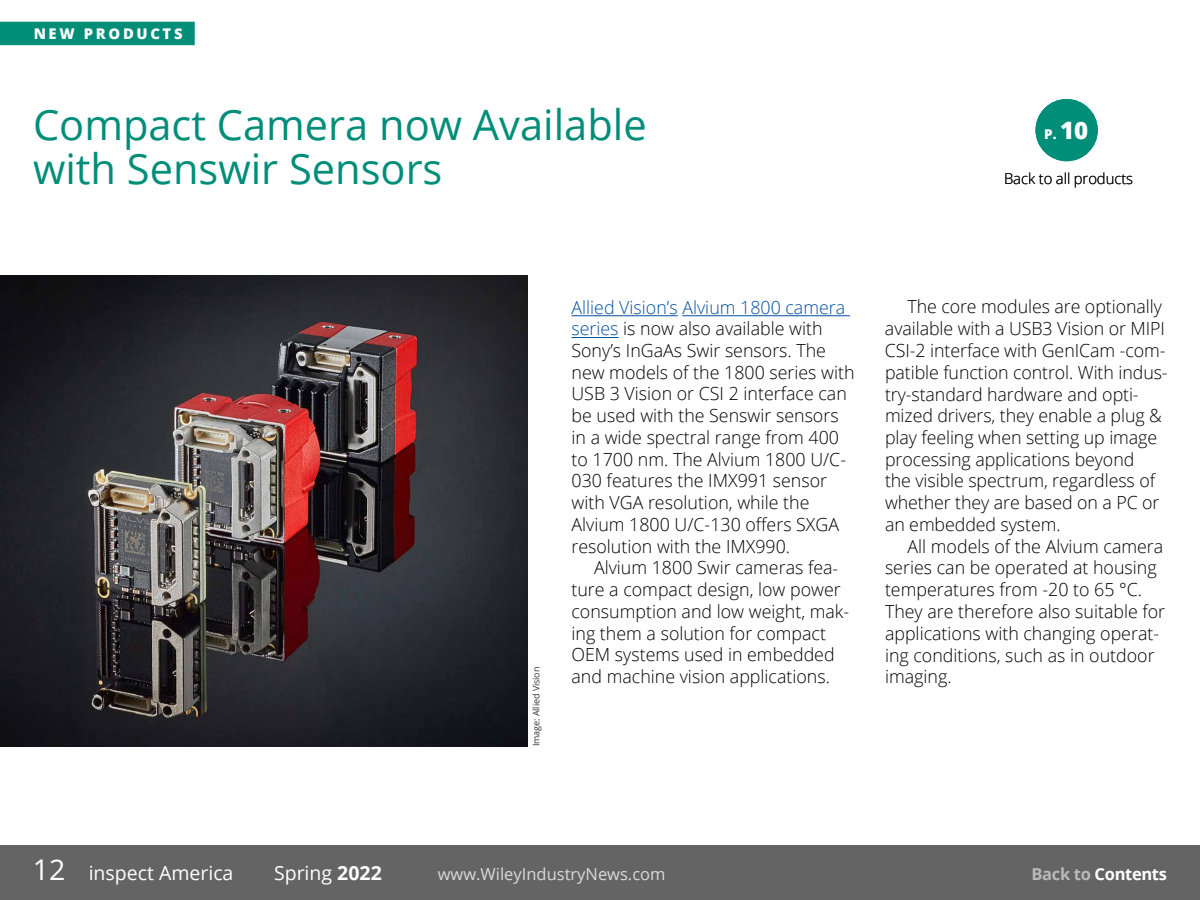
<style>
.page{position:relative;width:1200px;height:900px;background:#fff}
.page>*{position:absolute;margin:0;border:0;box-sizing:border-box;transform-origin:0 0}
.t1{font:42px/44.2px "Open Sans";color:#008e79}
.t2{font:28.5px "Open Sans";color:#fff}
.t3{font:19.5px "Open Sans";color:#fff}
.t4{font:300 18px/21.8px "Open Sans";color:#000}
.t5{font:18px "Open Sans";color:#fff}
.t6{font:16.5px "Open Sans";color:#dadada}
.t7{font:700 16.5px "Open Sans";letter-spacing:-.02em;color:#fff}
.t8{font:300 15px "Open Sans";letter-spacing:-.005em;color:#000}
.t9{font:800 14.77px "Open Sans";letter-spacing:.18em;color:#fff}
.t10{font:800 13.5px "Open Sans";color:#fff}
.t11{font:9px "Open Sans";letter-spacing:-.005em;color:#333}
.s1{font-size:24px}
.s2{color:#004f9f}
.s3{font-weight:700}
.s4{color:#b9b9b9}
.s5{font-size:27px}
</style>
<div class="page">
<hr style="left:572px;top:315px;width:106px;height:1px;background:#004f9f">
<hr style="left:682px;top:315px;width:168px;height:1px;background:#004f9f">
<hr style="left:572px;top:337px;width:47px;height:1px;background:#004f9f">
<img style="left:0;top:275px;width:528px;height:471px">
<div style="left:0;top:845px;width:1200px;height:55px;background:#646464"></div>
<div style="left:0;top:22px;width:195px;height:23px;background:#008e79"></div>
<div style="left:1036px;top:99px;width:62px;height:62px;background:#008e79;border-radius:50%"></div>
<p class="t9" style="left:34px;top:22px;width:29px">NEW</p>
<p class="t9" style="left:84px;top:22px;width:99px">PRODUC TS</p>
<h1 class="t1" style="left:33px;top:101px;width:615px">Compact Camera now Available with Senswir Sensors</h1>
<p class="t10" style="left:1044px;top:124px;width:46px">P. <span class="s1">10</span></p>
<p class="t8" style="left:1004px;top:168px;width:131px">Back to all products</p>
<p class="t11" style="left:530px;top:746px;width:81px;rotate:-90deg">Image: Allied Vision</p>
<p class="t4" style="left:572px;top:296px;width:285px"><span class="s2">Allied Vision’s Alvium 1800 camera series</span> is now also available with<br>Sony’s InGaAs Swir sensors. The new models of the 1800 series with<br>USB 3 Vision or CSI 2 interface can be used with the Senswir sensors in a wide spectral range from 400 to 1700 nm. The Alvium 1800 U/C-<br>030 features the IMX991 sensor with VGA resolution, while the<br>Alvium 1800 U/C-130 offers SXGA resolution with the IMX990.</p>
<p class="t4" style="left:572px;top:557px;width:279px;text-indent:23px">Alvium 1800 Swir cameras fea&shy;ture a compact design, low power consumption and low weight, mak&shy;ing them a solution for compact<br>OEM systems used in embedded and machine vision applications.</p>
<p class="t4" style="left:885px;top:296px;width:284px;text-indent:23px">The core modules are optionally available with a USB3 Vision or MIPI CSI-2 interface with GenICam -com&shy;patible function control. With indus&shy;try-standard hardware and opti&shy;mized drivers, they enable a plug &amp; play feeling when setting up image processing applications beyond<br>the visible spectrum, regardless of whether they are based on a PC or an embedded system.</p>
<p class="t4" style="left:885px;top:535px;width:282px;text-indent:23px">All models of the Alvium camera series can be operated at housing temperatures from -20 to 65 °C.<br>They are therefore also suitable for applications with changing operat&shy;ing conditions, such as in outdoor imaging.</p>
<h2 class="t2" style="left:33px;top:850px;width:34px">12</h2>
<p class="t3" style="left:89px;top:859px;width:146px">inspect America</p>
<p class="t3" style="left:274px;top:859px;width:109px">Spring <span class="s3">2022</span></p>
<p class="t6" style="left:438px;top:862px;width:229px">www.WileyIndustryNews.com</p>
<p class="t7" style="left:1032px;top:862px;width:137px"><span class="s4">Back to</span> Contents</p>
<p class="t5" style="left:33px;top:862px;width:180px"><span class="s5">12</span> inspect America</p>
</div>
